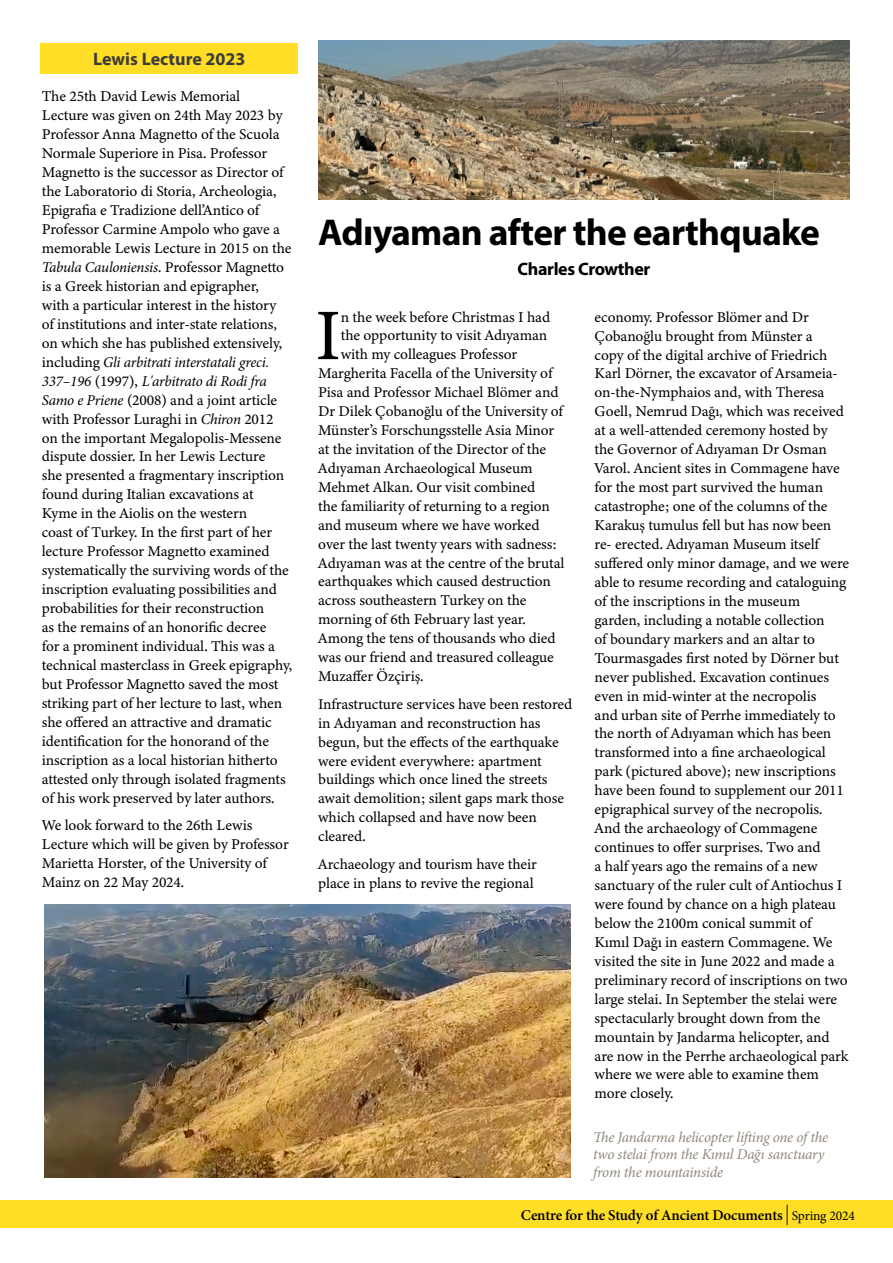
<style>
.page{position:relative;width:893px;height:1263px;background:#fff}
.page>*{position:absolute;margin:0;border:0;box-sizing:border-box;transform-origin:0 0}
.Opening_Paragraph_body{font:72.75px "Minion Variable Concept";color:#000}
.Heading_A__articles{font:700 37.5px "Myriad Pro";letter-spacing:-.02em;color:#000}
.Heading_A__articles-2{font:700 18px "Myriad Pro";color:#3c3c3b}
.Heading_A__articles-3{font:700 18px "Myriad Pro";letter-spacing:-.02em;color:#000}
.Body_text{font:15px/18.9px "Minion Variable Concept";letter-spacing:-.01em;color:#000}
.Opening_Paragraph_body-2{font:15px "Minion Variable Concept";letter-spacing:-.01em;color:#000}
.Captions__grey{font:italic 15px/17.2px "Minion Pro";letter-spacing:-.02em;color:#90887b}
.t1{font:600 15px "Minion Pro";letter-spacing:-.01em;color:#000}
.s1{font-family:"Minion Pro";font-style:italic}
.s2{font-family:"Minion Pro"}
.s3{font-weight:400;font-size:20.25px}
.s4{font-weight:400;font-size:13.5px}
</style>
<div class="page">
<div style="left:41px;top:43px;width:257px;height:31px;background:#ffde25"></div>
<img style="left:319px;top:40px;width:531px;height:160px">
<img style="left:44px;top:905px;width:526px;height:273px">
<div style="left:0;top:1200px;width:893px;height:28px;background:#ffde25"></div>
<p class="Heading_A__articles-2" style="left:93px;top:47px;width:154px">Lewis Lecture 2023</p>
<p class="Body_text" style="left:42px;top:87px;width:252px">The 25th David Lewis Memorial<br>Lecture was given on 24th May 2023 by Professor Anna Magnetto of the Scuola Normale Superiore in Pisa. Professor Magnetto is the successor as Director of the Laboratorio di Storia, Archeologia, Epigrafia e Tradizione dell’Antico of Professor Carmine Ampolo who gave a memorable Lewis Lecture in 2015 on the <span class="s1">Tabula Cauloniensis</span>. Professor Magnetto is a Greek historian and epigrapher,<br>with a particular interest in the history of institutions and inter-state relations, on which she has published extensively, including <span class="s1">Gli arbitrati interstatali greci.<br>337–196</span> (1997), <span class="s1">L'arbitrato di Rodi fra Samo e Priene</span> (2008) and a joint article with Professor Luraghi in <span class="s1">Chiron</span> 2012 on the important Megalopolis-Messene dispute dossier. In her Lewis Lecture<br>she presented a fragmentary inscription found during Italian excavations at Kyme in the Aiolis on the western<br>coast of Turkey. In the first part of her lecture Professor Magnetto examined systematically the surviving words of the inscription evaluating possibilities and probabilities for their reconstruction<br>as the remains of an honorific decree<br>for a prominent individual. This was a technical masterclass in Greek epigraphy, but Professor Magnetto saved the most striking part of her lecture to last, when she offered an attractive and dramatic identification for the honorand of the inscription as a local historian hitherto attested only through isolated fragments of his work preserved by later authors.</p>
<p class="Body_text" style="left:42px;top:816px;width:248px">We look forward to the 26th Lewis<br>Lecture which will be given by Professor<br>Marietta Horster, of the University of<br>Mainz on 22 May 2024.</p>
<p class="Heading_A__articles" style="left:318px;top:208px;width:503px">Adıyaman after the earthquake</p>
<p class="Heading_A__articles-3" style="left:518px;top:257px;width:134px">Charles Crowther</p>
<p class="Opening_Paragraph_body" style="left:315px;top:285px;width:28px">I</p>
<p class="Opening_Paragraph_body-2" style="left:341px;top:306px;width:211px">n the week before Christmas I had</p>
<p class="Body_text" style="left:595px;top:307px;width:256px">economy. Professor Blömer and Dr Çobano<span class="s2">ğ</span>lu brought from Münster a<br>copy of the digital archive of Friedrich Karl Dörner, the excavator of Arsameia&shy;on-the-Nymphaios and, with Theresa Goell, Nemrud <span class="s2">D</span>a<span class="s2">ğı,</span> which was received at a well-attended ceremony hosted by the Governor of Adıyaman Dr Osman Varol. Ancient sites in Commagene have for the most part survived the human catastrophe; one of the columns of the Karaku<span class="s2">ş</span> tumulus fell but has now been re- erected. Adıyaman Museum itself suffered only minor damage, and we were able to resume recording and cataloguing of the inscriptions in the museum garden, including a notable collection<br>of boundary markers and an altar to Tourmasgades first noted by Dörner but never published. Excavation continues even in mid-winter at the necropolis<br>and urban site of Perrhe immediately to the north of Adıyaman which has been transformed into a fine archaeological park (pictured above); new inscriptions have been found to supplement our 2011 epigraphical survey of the necropolis.<br>And the archaeology of Commagene continues to offer surprises. Two and<br>a half years ago the remains of a new sanctuary of the ruler cult of Antiochus I were found by chance on a high plateau below the 2100m conical summit of Kımıl Da<span class="s2">ğ</span>ı in eastern Commagene. We visited the site in June 2022 and made a preliminary record of inscriptions on two large stelai. In September the stelai were spectacularly brought down from the mountain by Jandarma helicopter, and are now in the Perrhe archaeological park where we were able to examine them more closely.</p>
<p class="Opening_Paragraph_body-2" style="left:341px;top:325px;width:208px">the opportunity to visit Adıyaman</p>
<p class="Opening_Paragraph_body-2" style="left:341px;top:344px;width:178px">with my colleagues Professor</p>
<p class="Opening_Paragraph_body-2" style="left:318px;top:363px;width:236px">Margherita Facella of the University of</p>
<p class="Opening_Paragraph_body-2" style="left:318px;top:382px;width:242px">Pisa and Professor Michael Blömer and</p>
<p class="Opening_Paragraph_body-2" style="left:318px;top:401px;width:246px">Dr Dilek Çobano<span class="s2">ğ</span>lu of the University of</p>
<p class="Opening_Paragraph_body-2" style="left:318px;top:420px;width:237px">Münster’s Forschungsstelle Asia Minor</p>
<p class="Opening_Paragraph_body-2" style="left:318px;top:439px;width:230px">at the invitation of the Director of the</p>
<p class="Opening_Paragraph_body-2" style="left:318px;top:457px;width:216px">Adıyaman Archaeological Museum</p>
<p class="Opening_Paragraph_body-2" style="left:318px;top:476px;width:219px">Mehmet Alkan. Our visit combined</p>
<p class="Opening_Paragraph_body-2" style="left:318px;top:495px;width:233px">the familiarity of returning to a region</p>
<p class="Opening_Paragraph_body-2" style="left:318px;top:514px;width:223px">and museum where we have worked</p>
<p class="Opening_Paragraph_body-2" style="left:318px;top:533px;width:240px">over the last twenty years with sadness:</p>
<p class="Opening_Paragraph_body-2" style="left:318px;top:552px;width:248px">Adıyaman was at the centre of the brutal</p>
<p class="Opening_Paragraph_body-2" style="left:318px;top:571px;width:234px">earthquakes which caused destruction</p>
<p class="Opening_Paragraph_body-2" style="left:318px;top:590px;width:210px">across southeastern Turkey on the</p>
<p class="Opening_Paragraph_body-2" style="left:318px;top:609px;width:209px">morning of 6th February last year.</p>
<p class="Opening_Paragraph_body-2" style="left:318px;top:628px;width:239px">Among the tens of thousands who died</p>
<p class="Opening_Paragraph_body-2" style="left:318px;top:647px;width:237px">was our friend and treasured colleague</p>
<p class="Opening_Paragraph_body-2" style="left:318px;top:666px;width:107px">Muzaffer Özçiri<span class="s2">ş</span>.</p>
<p class="Body_text" style="left:318px;top:694px;width:256px">Infrastructure services have been restored in Adıyaman and reconstruction has begun, but the effects of the earthquake were evident everywhere: apartment buildings which once lined the streets await demolition; silent gaps mark those which collapsed and have now been cleared.</p>
<p class="Body_text" style="left:318px;top:854px;width:220px">Archaeology and tourism have their place in plans to revive the regional</p>
<p class="Captions__grey" style="left:593px;top:1128px;width:236px">The Jandarma helicopter lifting one of the two stelai from the Kımıl Dağı sanctuary from the mountainside</p>
<p class="t1" style="left:521px;top:1204px;width:336px">Centre for the Study of Ancient Documents <span class="s3">|</span> <span class="s4">Spring 2024</span></p>
</div>
